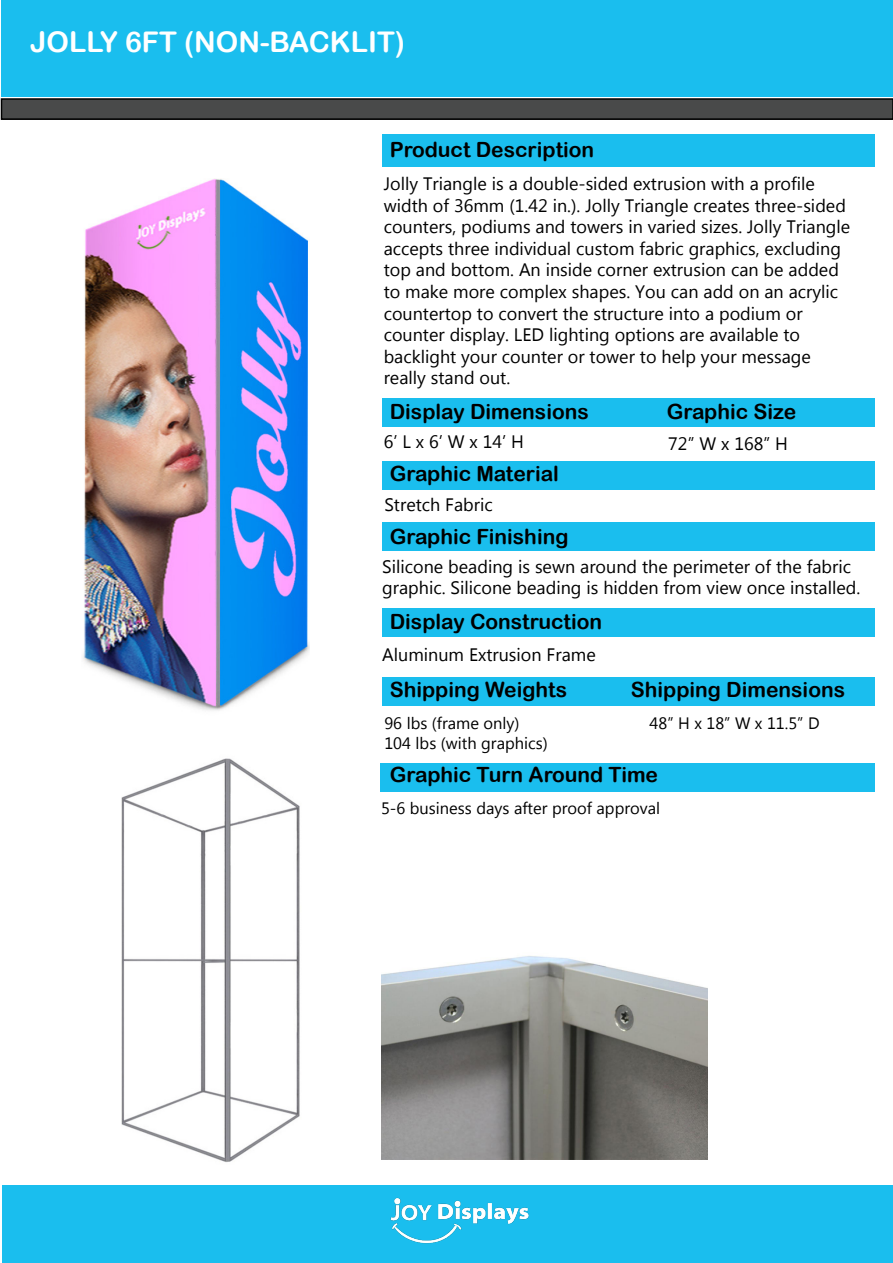
<style>
.page{position:relative;width:893px;height:1263px;background:#fff}
.page>*{position:absolute;margin:0;border:0;box-sizing:border-box;transform-origin:0 0}
.t1{font:28.5px "Arial Rounded MT Bold";color:#fff}
.jolly_bar{font:21px "Arial Rounded MT Bold";color:#000}
.t2{font:18px/21.6px "Microsoft New Tai Lue";color:#000}
.t3{font:16.5px "Microsoft New Tai Lue";color:#000}
</style>
<div class="page">
<div style="left:1px;top:1px;width:892px;height:96px;background:#1abeee"></div>
<div style="left:1px;top:99px;width:892px;height:20px;background:#494a4a"></div>
<div style="left:1px;top:98px;width:892px;height:22px;border:2px solid #000"></div>
<div style="left:2px;top:1185px;width:891px;height:78px;background:#1abeee"></div>
<img style="left:390px;top:1197px;width:139px;height:47px">
<img style="left:83px;top:178px;width:227px;height:533px">
<div style="left:382px;top:134px;width:493px;height:33px;background:#1abeee"></div>
<div style="left:382px;top:461px;width:493px;height:29px;background:#1abeee"></div>
<div style="left:382px;top:398px;width:493px;height:29px;background:#1abeee"></div>
<div style="left:382px;top:522px;width:493px;height:29px;background:#1abeee"></div>
<div style="left:382px;top:608px;width:493px;height:29px;background:#1abeee"></div>
<div style="left:382px;top:677px;width:493px;height:29px;background:#1abeee"></div>
<div style="left:380px;top:763px;width:495px;height:28px;background:#1abeee"></div>
<img style="left:121px;top:758px;width:179px;height:404px">
<img style="left:382px;top:956px;width:325px;height:203px">
<p class="t1" style="left:30px;top:25px;width:376px">JOLLY 6FT (NON-BACKLIT)</p>
<p class="jolly_bar" style="left:390px;top:137px;width:206px">Product Description</p>
<p class="t2" style="left:384px;top:174px;width:468px">Jolly Triangle is a double-sided extrusion with a profile width of 36mm (1.42 in.). Jolly Triangle creates three-sided counters, podiums and towers in varied sizes. Jolly Triangle accepts three individual custom fabric graphics, excluding top and bottom. An inside corner extrusion can be added to make more complex shapes. You can add on an acrylic countertop to convert the structure into a podium or counter display. LED lighting options are available to backlight your counter or tower to help your message really stand out.</p>
<p class="jolly_bar" style="left:390px;top:399px;width:201px">Display Dimensions</p>
<p class="jolly_bar" style="left:667px;top:399px;width:131px">Graphic Size</p>
<p class="t2" style="left:384px;top:432px;width:142px">6’ L x 6’ W x 14’ H</p>
<p class="jolly_bar" style="left:390px;top:461px;width:171px">Graphic Material</p>
<p class="t2" style="left:384px;top:495px;width:110px">Stretch Fabric</p>
<p class="jolly_bar" style="left:390px;top:524px;width:180px">Graphic Finishing</p>
<p class="t2" style="left:668px;top:434px;width:121px">72” W x 168” H</p>
<p class="t2" style="left:382px;top:557px;width:470px">Silicone beading is sewn around the perimeter of the fabric</p>
<p class="t2" style="left:382px;top:578px;width:480px">graphic. Silicone beading is hidden from view once installed.</p>
<p class="jolly_bar" style="left:390px;top:609px;width:214px">Display Construction</p>
<p class="t2" style="left:382px;top:645px;width:215px">Aluminum Extrusion Frame</p>
<p class="jolly_bar" style="left:390px;top:677px;width:179px">Shipping Weights</p>
<p class="jolly_bar" style="left:631px;top:677px;width:216px">Shipping Dimensions</p>
<p class="t3" style="left:384px;top:714px;width:137px">96 lbs (frame only)</p>
<p class="t3" style="left:384px;top:734px;width:165px">104 lbs (with graphics)</p>
<p class="t3" style="left:650px;top:714px;width:171px">48” H x 18” W x 11.5” D</p>
<p class="jolly_bar" style="left:390px;top:762px;width:270px">Graphic Turn Around Time</p>
<p class="t3" style="left:381px;top:799px;width:281px">5-6 business days after proof approval</p>
</div>
